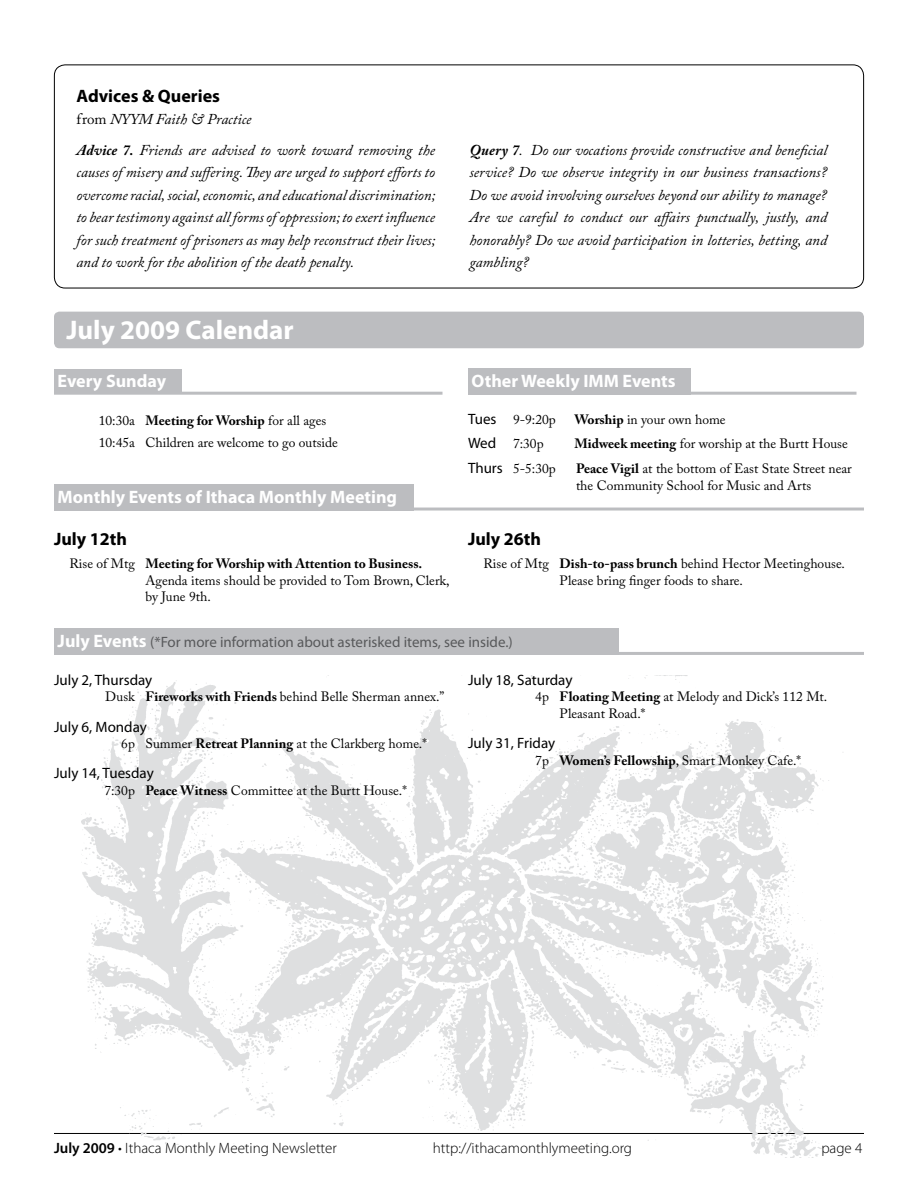
<style>
.page{position:relative;width:918px;height:1188px;background:#fff}
.page>*{position:absolute;margin:0;border:0;box-sizing:border-box;transform-origin:0 0}
.t1{font:700 27px "Myriad Pro";color:#fff}
.t2{font:700 18px "Myriad Pro";color:#fff}
.t3{font:700 18px "Myriad Pro";color:#000}
.t4{font:italic 15px/22.5px "Adobe Caslon Pro";color:#000;text-align:justify}
.t5{font:300 15px "Myriad Pro";color:#000}
.t6{font:15px "Myriad Pro";color:#000}
.t7{font:15px "Myriad Pro";color:#58595b}
.t8{font:13.5px/16.5px "Adobe Caslon Pro";color:#000}
.s1{font-style:normal}
.s2{font-weight:700}
.s3{font-family:"Myriad Pro";font-size:15px}
.s4{font-weight:700;font-size:18px;color:#fff}
.s5{font-weight:600}
</style>
<div class="page">
<hr style="left:54px;top:1133px;width:810px;height:1px;background:#000">
<img style="left:81px;top:675px;width:762px;height:482px">
<hr style="left:468px;top:392px;width:388px;height:3px;background:#bcbdc0">
<div style="left:468px;top:368px;width:223px;height:27px;background:#bcbdc0"></div>
<div style="left:54px;top:312px;width:810px;height:36px;background:#bcbdc0;border-radius:5px"></div>
<hr style="left:54px;top:392px;width:388px;height:3px;background:#bcbdc0">
<div style="left:54px;top:370px;width:128px;height:24px;background:#bcbdc0"></div>
<hr style="left:54px;top:652px;width:810px;height:3px;background:#bcbdc0">
<div style="left:54px;top:629px;width:565px;height:26px;background:#bcbdc0"></div>
<hr style="left:54px;top:508px;width:810px;height:3px;background:#bcbdc0">
<div style="left:54px;top:484px;width:360px;height:27px;background:#bcbdc0"></div>
<div style="left:54px;top:64px;width:810px;height:224px;border:1px solid #000;border-radius:11px"></div>
<h2 class="t3" style="left:76px;top:84px;width:145px">Advices &amp; Queries</h2>
<p class="t4" style="left:76px;top:104px;width:360px;line-height:30.6px"><span class="s1">from</span> NYYM Faith &amp; Practice<br><span class="s2">Advice 7.</span> Friends are advised to work toward removing the</p>
<p class="t4" style="left:76px;top:161px;width:360px">causes of misery and suffering. They are urged to support efforts to overcome racial, social, economic, and educational discrimination; to bear testimony against all forms of oppression; to exert influence for such treatment of prisoners as may help reconstruct their lives; and to work for the abolition of the death penalty.</p>
<p class="t4" style="left:470px;top:138px;width:359px"><span class="s2">Query 7</span>. Do our vocations provide constructive and beneficial service? Do we observe integrity in our business transactions?<br>Do we avoid involving ourselves beyond our ability to manage?<br>Are we careful to conduct our affairs punctually, justly, and honorably? Do we avoid participation in lotteries, betting, and gambling?</p>
<h1 class="t1" style="left:66px;top:313px;width:229px">July 2009 Calendar</h1>
<h2 class="t2" style="left:58px;top:369px;width:110px">Every Sunday</h2>
<p class="t8" style="left:99px;top:410px;width:241px;line-height:21.9px">10:30a <span class="s2">Meeting for Worship</span> for all ages<br>10:45a Children are welcome to go outside</p>
<h2 class="t2" style="left:58px;top:485px;width:341px">Monthly Events of Ithaca Monthly Meeting</h2>
<h2 class="t3" style="left:54px;top:527px;width:75px">July 12th</h2>
<p class="t8" style="left:146px;top:555px;width:306px;text-indent:-76px">Rise of Mtg <span class="s2">Meeting for Worship with Attention to Business.<br></span>Agenda items should be provided to Tom Brown, Clerk, by June 9th.</p>
<h2 class="t2" style="left:472px;top:369px;width:206px">Other Weekly IMM Events</h2>
<p class="t8" style="left:468px;top:411px;width:89px"><span class="s3">Tues</span> 9-9:20p</p>
<p class="t8" style="left:575px;top:411px;width:153px"><span class="s2">Worship</span> in your own home</p>
<p class="t8" style="left:468px;top:435px;width:77px"><span class="s3">Wed</span> 7:30p</p>
<p class="t8" style="left:575px;top:435px;width:275px"><span class="s2">Midweek meeting</span> for worship at the Burtt House</p>
<p class="t8" style="left:468px;top:460px;width:89px"><span class="s3">Thurs</span> 5-5:30p</p>
<p class="t8" style="left:576px;top:460px;width:277px"><span class="s2">Peace Vigil</span> at the bottom of East State Street near the Community School for Music and Arts</p>
<h2 class="t3" style="left:468px;top:527px;width:75px">July 26th</h2>
<p class="t8" style="left:560px;top:555px;width:287px;text-indent:-76px">Rise of Mtg <span class="s2">Dish-to-pass brunch</span> behind Hector Meetinghouse.<br>Please bring finger foods to share.</p>
<p class="t7" style="left:58px;top:633px;width:457px"><span class="s4">July Events</span> (*For more information about asterisked items, see inside.)</p>
<p class="t6" style="left:54px;top:671px;width:100px">July 2, Thursday</p>
<p class="t8" style="left:105px;top:689px;width:341px">Dusk <span class="s2">Fireworks with Friends</span> behind Belle Sherman annex.”</p>
<p class="t6" style="left:54px;top:717px;width:94px">July 6, Monday</p>
<p class="t8" style="left:121px;top:735px;width:307px">6p Summer <span class="s2">Retreat Planning</span> at the Clarkberg home.*</p>
<p class="t6" style="left:54px;top:764px;width:101px">July 14, Tuesday</p>
<p class="t8" style="left:104px;top:782px;width:304px">7:30p <span class="s2">Peace Witness</span> Committee at the Burtt House.*</p>
<p class="t6" style="left:468px;top:671px;width:106px">July 18, Saturday</p>
<p class="t8" style="left:560px;top:689px;width:269px;text-indent:-24px">4p <span class="s2">Floating Meeting</span> at Melody and Dick’s 112 Mt.<br>Pleasant Road.*</p>
<p class="t6" style="left:468px;top:734px;width:89px">July 31, Friday</p>
<p class="t8" style="left:535px;top:752px;width:267px">7p <span class="s2">Women’s Fellowship</span>, Smart Monkey Cafe.*</p>
<p class="t5" style="left:54px;top:1140px;width:284px"><span class="s5">July 2009</span> • Ithaca Monthly Meeting Newsletter</p>
<p class="t5" style="left:433px;top:1140px;width:201px">http://ithacamonthlymeeting.org</p>
<p class="t5" style="left:821px;top:1140px;width:43px">page 4</p>
</div>
